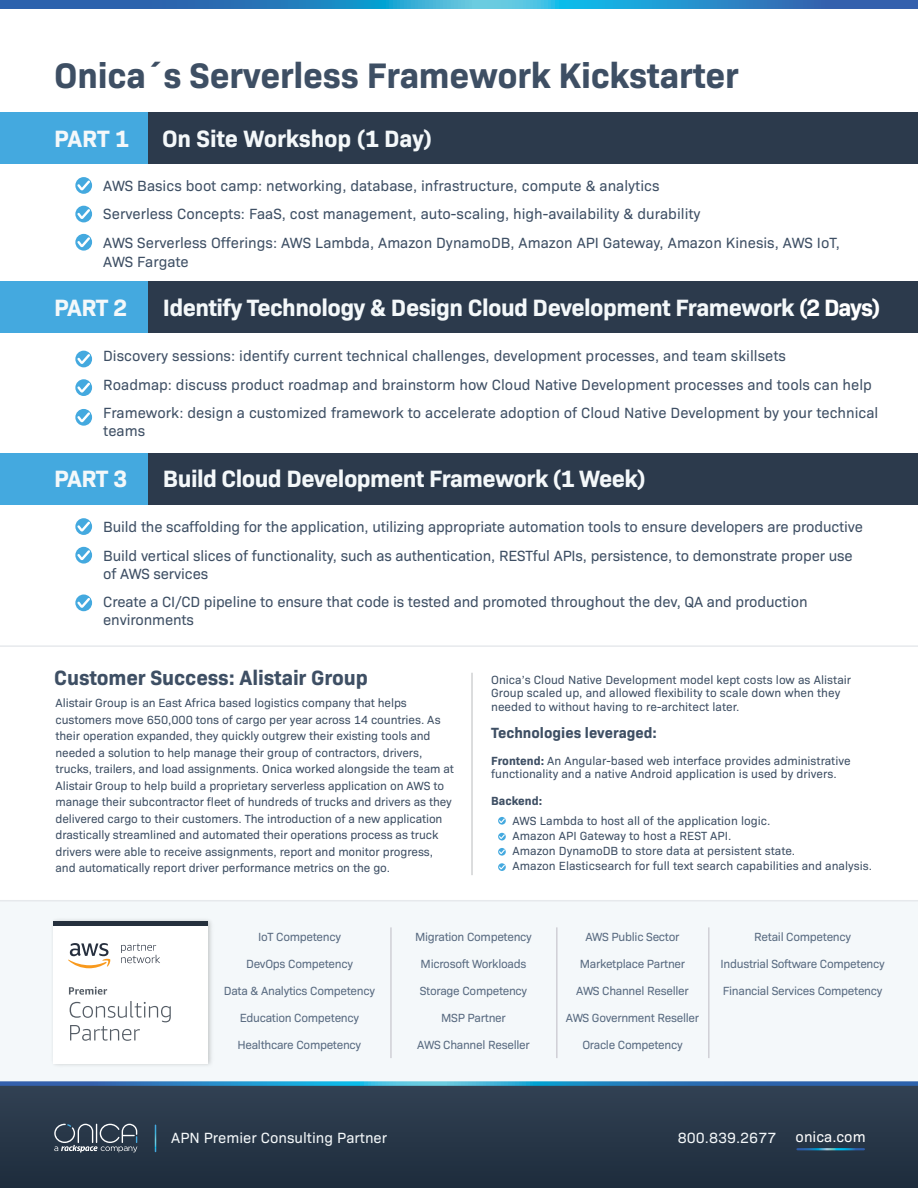
<style>
.page{position:relative;width:918px;height:1188px;background:#fff}
.page>*{position:absolute;margin:0;border:0;box-sizing:border-box;transform-origin:0 0}
.t1{font:700 36px "Bio Sans";letter-spacing:-.01em;color:#3e4f64}
.t2{font:700 24px "Bio Sans";letter-spacing:-.025em;color:#f4f8fa}
.t3{font:700 21px "Bio Sans";letter-spacing:-.01em;color:#3e4f64}
.t4{font:15px/28.5px "Bio Sans";color:#3e4f64}
.t5{font:15px "Bio Sans";color:#f4f8fa}
.t6{font:700 15px "Bio Sans";color:#3e4f64}
.t7{font:15px "Bio Sans";color:#fff}
.t8{font:12px/16.5px "Bio Sans";letter-spacing:-.01em;color:#3e4f64}
.t9{font:12px "Bio Sans";letter-spacing:-.025em;color:#596b81}
.t10{font:700 12px "Bio Sans";color:#3e4f64}
.s1{color:#fff}
.s2{font-weight:700}
</style>
<div class="page">
<div style="left:0;top:901px;width:918px;height:188px;background:#f4f8fa"></div>
<div style="left:0;top:1085px;width:918px;height:103px;background:#283748"></div>
<svg style="left:0;top:1081px;width:918px;height:5px;background:#3b8cc2"></svg>
<div style="left:0;top:112px;width:918px;height:52px;background:#2c3a4c"></div>
<div style="left:0;top:112px;width:147px;height:52px;background:#44a9df"></div>
<div style="left:0;top:281px;width:918px;height:52px;background:#2c3a4c"></div>
<div style="left:0;top:281px;width:147px;height:52px;background:#44a9df"></div>
<div style="left:0;top:453px;width:918px;height:52px;background:#2c3a4c"></div>
<div style="left:0;top:453px;width:147px;height:52px;background:#44a9df"></div>
<hr style="left:390px;top:927px;width:2px;height:131px;background:#d1d1d7">
<hr style="left:556px;top:927px;width:2px;height:131px;background:#d1d1d7">
<hr style="left:708px;top:927px;width:2px;height:131px;background:#d1d1d7">
<hr style="left:797px;top:1148px;width:67px;height:2px;background:#fff">
<img style="left:53px;top:920px;width:159px;height:146px">
<div style="left:53px;top:921px;width:155px;height:142px;background:#fff"></div>
<hr style="left:53px;top:921px;width:155px;height:4px;background:#25303d">
<svg style="left:68px;top:943px;width:43px;height:25px"></svg>
<svg style="left:121px;top:943px;width:39px;height:20px"></svg>
<svg style="left:69px;top:987px;width:38px;height:8px"></svg>
<svg style="left:70px;top:1001px;width:101px;height:40px"></svg>
<hr style="left:471px;top:673px;width:2px;height:202px;background:#dadbdc">
<hr style="left:0;top:900px;width:918px;height:1px;background:#e6e9ec">
<hr style="left:0;top:645px;width:918px;height:2px;background:#e6e9ec">
<svg style="left:54px;top:1124px;width:83px;height:28px"></svg>
<svg style="left:155px;top:1125px;width:1px;height:27px"></svg>
<svg style="left:75px;top:177px;width:17px;height:17px"></svg>
<svg style="left:77px;top:180px;width:13px;height:10px"></svg>
<svg style="left:75px;top:206px;width:17px;height:16px"></svg>
<svg style="left:77px;top:209px;width:13px;height:10px"></svg>
<svg style="left:75px;top:234px;width:17px;height:17px"></svg>
<svg style="left:77px;top:237px;width:13px;height:10px"></svg>
<svg style="left:75px;top:351px;width:17px;height:16px"></svg>
<svg style="left:77px;top:354px;width:13px;height:10px"></svg>
<svg style="left:75px;top:379px;width:17px;height:17px"></svg>
<svg style="left:77px;top:383px;width:13px;height:10px"></svg>
<svg style="left:75px;top:409px;width:17px;height:17px"></svg>
<svg style="left:77px;top:412px;width:13px;height:10px"></svg>
<svg style="left:75px;top:518px;width:17px;height:17px"></svg>
<svg style="left:77px;top:522px;width:13px;height:10px"></svg>
<svg style="left:498px;top:817px;width:8px;height:8px"></svg>
<svg style="left:499px;top:818px;width:6px;height:5px"></svg>
<svg style="left:498px;top:833px;width:8px;height:7px"></svg>
<svg style="left:499px;top:834px;width:6px;height:5px"></svg>
<svg style="left:498px;top:848px;width:8px;height:8px"></svg>
<svg style="left:499px;top:849px;width:6px;height:5px"></svg>
<svg style="left:498px;top:863px;width:8px;height:8px"></svg>
<svg style="left:499px;top:865px;width:6px;height:4px"></svg>
<svg style="left:75px;top:547px;width:17px;height:17px"></svg>
<svg style="left:77px;top:550px;width:13px;height:10px"></svg>
<svg style="left:75px;top:595px;width:17px;height:16px"></svg>
<svg style="left:77px;top:598px;width:13px;height:10px"></svg>
<svg style="left:0;top:0;width:918px;height:9px;background:#2e87c3"></svg>
<h1 class="t1" style="left:54px;top:48px;width:686px">Onica´s Serverless Framework Kickstarter</h1>
<h2 class="t2" style="left:54px;top:120px;width:77px">PART 1</h2>
<h2 class="t2" style="left:162px;top:120px;width:271px">On Site Workshop (1 Day)</h2>
<p class="t4" style="left:103px;top:170px;width:738px">AWS Basics boot camp: networking, database, infrastructure, compute &amp; analytics<br>Serverless Concepts: FaaS, cost management, auto-scaling, high-availability &amp; durability<br>AWS Serverless Offerings: AWS Lambda, Amazon DynamoDB, Amazon API Gateway, Amazon Kinesis, AWS IoT,</p>
<p class="t4" style="left:103px;top:247px;width:87px">AWS Fargate</p>
<h2 class="t2" style="left:54px;top:289px;width:75px">PART 2</h2>
<h2 class="t2" style="left:163px;top:289px;width:719px">Identify Technology &amp; Design Cloud Development Framework <span class="s1">(2 Days)</span></h2>
<p class="t4" style="left:103px;top:341px;width:777px">Discovery sessions: identify current technical challenges, development processes, and team skillsets<br>Roadmap: discuss product roadmap and brainstorm how Cloud Native Development processes and tools can help<br>Framework: design a customized framework to accelerate adoption of Cloud Native Development by your technical</p>
<p class="t4" style="left:103px;top:416px;width:43px">teams</p>
<h2 class="t2" style="left:54px;top:461px;width:75px">PART 3</h2>
<h2 class="t2" style="left:163px;top:461px;width:484px">Build Cloud Development Framework (1 Week)</h2>
<p class="t4" style="left:103px;top:511px;width:761px">Build the scaffolding for the application, utilizing appropriate automation tools to ensure developers are productive<br>Build vertical slices of functionality, such as authentication, RESTful APIs, persistence, to demonstrate proper use</p>
<p class="t4" style="left:103px;top:558px;width:706px">of AWS services<br>Create a CI/CD pipeline to ensure that code is tested and promoted throughout the dev, QA and production</p>
<p class="t4" style="left:103px;top:604px;width:92px">environments</p>
<h3 class="t3" style="left:54px;top:662px;width:315px">Customer Success: Alistair Group</h3>
<p class="t8" style="left:56px;top:694px;width:400px">Alistair Group is an East Africa based logistics company that helps customers move 650,000 tons of cargo per year across 14 countries. As their operation expanded, they quickly outgrew their existing tools and needed a solution to help manage their group of contractors, drivers, trucks, trailers, and load assignments. Onica worked alongside the team at Alistair Group to help build a proprietary serverless application on AWS to manage their subcontractor fleet of hundreds of trucks and drivers as they delivered cargo to their customers. The introduction of a new application drastically streamlined and automated their operations process as truck drivers were able to receive assignments, report and monitor progress, and automatically report driver performance metrics on the go.</p>
<p class="t8" style="left:491px;top:672px;width:362px;line-height:13.5px">Onica’s Cloud Native Development model kept costs low as Alistair<br>Group scaled up, and allowed flexibility to scale down when they needed to without having to re-architect later.</p>
<p class="t6" style="left:491px;top:721px;width:167px">Technologies leveraged:</p>
<p class="t8" style="left:491px;top:753px;width:361px;line-height:13.5px"><span class="s2">Frontend:</span> An Angular-based web interface provides administrative functionality and a native Android application is used by drivers.</p>
<p class="t10" style="left:491px;top:792px;width:53px">Backend:</p>
<p class="t8" style="left:512px;top:813px;width:361px;line-height:15px">AWS Lambda to host all of the application logic.<br>Amazon API Gateway to host a REST API.<br>Amazon DynamoDB to store data at persistent state.<br>Amazon Elasticsearch for full text search capabilities and analysis.</p>
<p class="t9" style="left:258px;top:928px;width:84px">IoT Competency</p>
<p class="t9" style="left:246px;top:955px;width:108px">DevOps Competency</p>
<p class="t9" style="left:224px;top:982px;width:153px">Data &amp; Analytics Competency</p>
<p class="t9" style="left:240px;top:1009px;width:121px">Education Competency</p>
<p class="t9" style="left:237px;top:1036px;width:125px">Healthcare Competency</p>
<p class="t9" style="left:415px;top:928px;width:118px">Migration Competency</p>
<p class="t9" style="left:421px;top:955px;width:107px">Microsoft Workloads</p>
<p class="t9" style="left:420px;top:982px;width:109px">Storage Competency</p>
<p class="t9" style="left:441px;top:1009px;width:66px">MSP Partner</p>
<p class="t9" style="left:417px;top:1036px;width:114px">AWS Channel Reseller</p>
<p class="t9" style="left:586px;top:928px;width:96px">AWS Public Sector</p>
<p class="t9" style="left:580px;top:955px;width:107px">Marketplace Partner</p>
<p class="t9" style="left:576px;top:982px;width:114px">AWS Channel Reseller</p>
<p class="t9" style="left:566px;top:1009px;width:135px">AWS Government Reseller</p>
<p class="t9" style="left:582px;top:1036px;width:102px">Oracle Competency</p>
<p class="t9" style="left:754px;top:928px;width:98px">Retail Competency</p>
<p class="t9" style="left:721px;top:955px;width:166px">Industrial Software Competency</p>
<p class="t9" style="left:723px;top:982px;width:161px">Financial Services Competency</p>
<p class="t5" style="left:171px;top:1127px;width:217px">APN Premier Consulting Partner</p>
<p class="t5" style="left:678px;top:1127px;width:100px">800.839.2677</p>
<p class="t7" style="left:796px;top:1126px;width:71px">onica.com</p>
</div>
